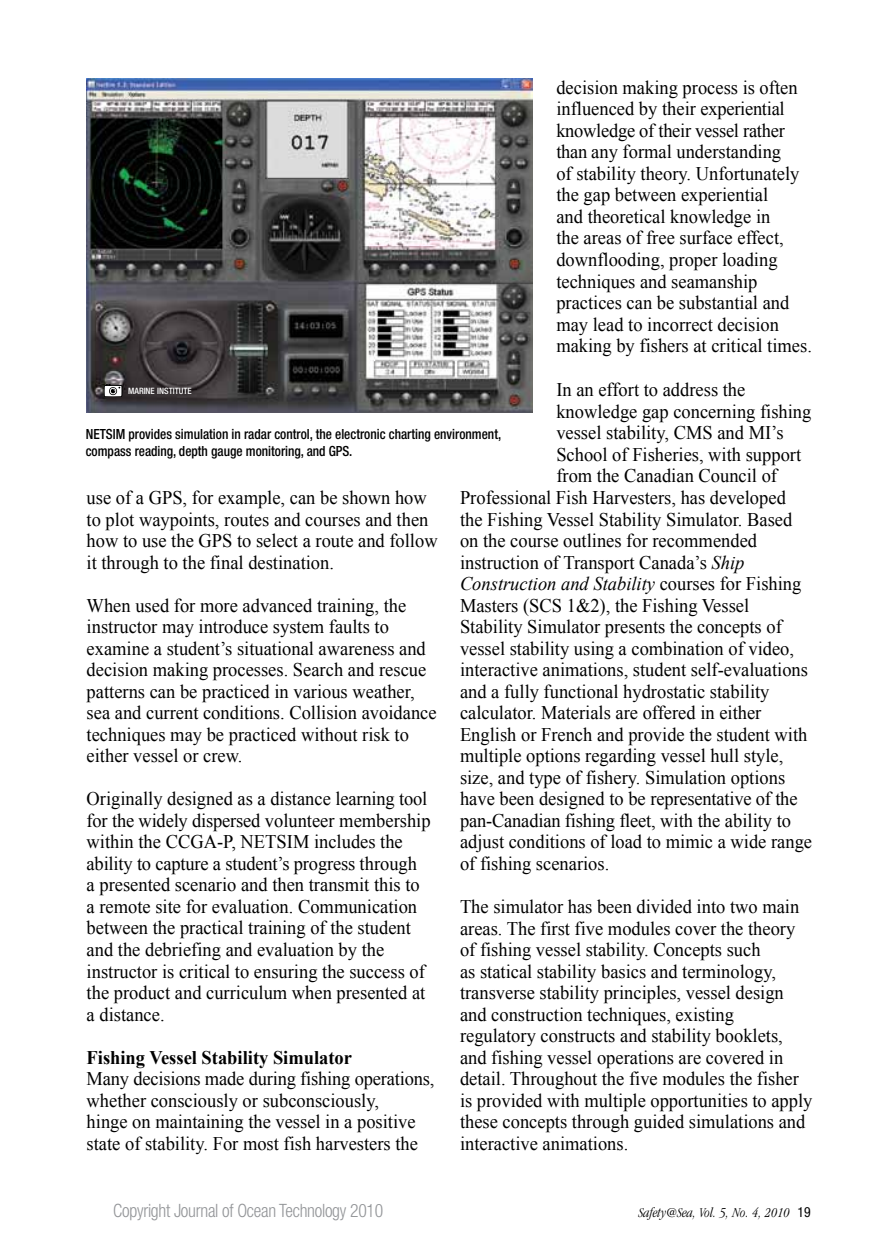
<style>
.page{position:relative;width:882px;height:1260px;background:#fff}
.page>*{position:absolute;margin:0;border:0;box-sizing:border-box;transform-origin:0 0}
.t1{font:19.25px/21.5px "Times New Roman";color:#000;scale:.96 1}
.t2{font:italic 19.25px "Times New Roman";color:#000;scale:.96 1}
.t3{font:700 19.25px "Times New Roman";color:#000;scale:.96 1}
.t4{font:300 condensed 18.38px "Helvetica Neue";letter-spacing:-.015em;color:#939598;scale:.96 1}
.t5{font:500 condensed 14px/16.8px "Helvetica Neue";color:#000;scale:.95 1}
.t6{font:italic 300 condensed 14px "Garamond";color:#000}
.t7{font:500 condensed 8.75px "Helvetica Neue";color:#fff}
.s1{font-style:italic}
.s2{font-style:normal}
.s3{font-family:"Helvetica Neue";font-weight:400;font-style:normal}
</style>
<div class="page">
<img style="left:87px;top:79px;width:446px;height:333px">
<svg style="left:104px;top:384px;width:18px;height:13px"></svg>
<p class="t1" style="left:556px;top:76px;width:268px">decision making process is often influenced by their experiential knowledge of their vessel rather than any formal understanding<br>of stability theory. Unfortunately the gap between experiential<br>and theoretical knowledge in<br>the areas of free surface effect, downflooding, proper loading techniques and seamanship practices can be substantial and may lead to incorrect decision making by fishers at critical times.</p>
<p class="t1" style="left:556px;top:379px;width:198px">In an effort to address the</p>
<p class="t1" style="left:556px;top:400px;width:267px">knowledge gap concerning fishing</p>
<p class="t1" style="left:556px;top:422px;width:238px">vessel stability, CMS and MI’s</p>
<p class="t1" style="left:556px;top:443px;width:257px">School of Fisheries, with support</p>
<p class="t1" style="left:556px;top:465px;width:231px">from the Canadian Council of</p>
<p class="t1" style="left:460px;top:486px;width:341px">Professional Fish Harvesters, has developed</p>
<p class="t1" style="left:460px;top:508px;width:348px">the Fishing Vessel Stability Simulator. Based</p>
<p class="t1" style="left:460px;top:530px;width:311px">on the course outlines for recommended</p>
<p class="t1" style="left:460px;top:551px;width:298px">instruction of Transport Canada’s <span class="s1">Ship</span></p>
<p class="t2" style="left:460px;top:570px;width:357px">Construction and Stability <span class="s2">courses for Fishing</span></p>
<p class="t1" style="left:460px;top:594px;width:303px">Masters (SCS 1&amp;2), the Fishing Vessel</p>
<p class="t1" style="left:460px;top:616px;width:337px">Stability Simulator presents the concepts of</p>
<p class="t1" style="left:460px;top:637px;width:350px">vessel stability using a combination of video,</p>
<p class="t1" style="left:460px;top:659px;width:364px">interactive animations, student self-evaluations</p>
<p class="t1" style="left:460px;top:680px;width:324px">and a fully functional hydrostatic stability</p>
<p class="t1" style="left:460px;top:702px;width:315px">calculator. Materials are offered in either</p>
<p class="t1" style="left:460px;top:723px;width:363px">English or French and provide the student with</p>
<p class="t1" style="left:460px;top:745px;width:338px">multiple options regarding vessel hull style,</p>
<p class="t1" style="left:460px;top:766px;width:340px">size, and type of fishery. Simulation options</p>
<p class="t1" style="left:460px;top:788px;width:353px">have been designed to be representative of the</p>
<p class="t1" style="left:460px;top:809px;width:346px">pan-Canadian fishing fleet, with the ability to</p>
<p class="t1" style="left:460px;top:831px;width:368px">adjust conditions of load to mimic a wide range</p>
<p class="t1" style="left:460px;top:852px;width:157px">of fishing scenarios.</p>
<p class="t1" style="left:460px;top:896px;width:369px">The simulator has been divided into two main areas. The first five modules cover the theory of fishing vessel stability. Concepts such<br>as statical stability basics and terminology, transverse stability principles, vessel design and construction techniques, existing regulatory constructs and stability booklets, and fishing vessel operations are covered in detail. Throughout the five modules the fisher is provided with multiple opportunities to apply these concepts through guided simulations and interactive animations.</p>
<p class="t7" style="left:128px;top:385px;width:65px">Marine Institute</p>
<p class="t5" style="left:86px;top:426px;width:8px">NETSIM</p>
<p class="t5" style="left:86px;top:426px;width:439px;text-indent:43px">provides simulation in radar control, the electronic charting environment, compass reading, depth gauge monitoring, and GPS.</p>
<p class="t1" style="left:87px;top:487px;width:367px">use of a GPS, for example, can be shown how to plot waypoints, routes and courses and then how to use the GPS to select a route and follow it through to the final destination.</p>
<p class="t1" style="left:87px;top:594px;width:366px">When used for more advanced training, the instructor may introduce system faults to examine a student’s situational awareness and decision making processes. Search and rescue patterns can be practiced in various weather, sea and current conditions. Collision avoidance techniques may be practiced without risk to either vessel or crew.</p>
<p class="t1" style="left:87px;top:788px;width:360px">Originally designed as a distance learning tool for the widely dispersed volunteer membership within the CCGA-P, NETSIM includes the ability to capture a student’s progress through<br>a presented scenario and then transmit this to a remote site for evaluation. Communication between the practical training of the student and the debriefing and evaluation by the instructor is critical to ensuring the success of the product and curriculum when presented at a distance.</p>
<p class="t3" style="left:87px;top:1044px;width:278px">Fishing Vessel Stability Simulator</p>
<p class="t1" style="left:87px;top:1068px;width:364px">Many decisions made during fishing operations, whether consciously or subconsciously,<br>hinge on maintaining the vessel in a positive state of stability. For most fish harvesters the</p>
<p class="t4" style="left:113px;top:1200px;width:283px">Copyright Journal of Ocean Technology 2010</p>
<p class="t6" style="left:639px;top:1205px;width:173px">Safety@Sea, Vol. 5, No. 4, 2010 <span class="s3">19</span></p>
</div>
